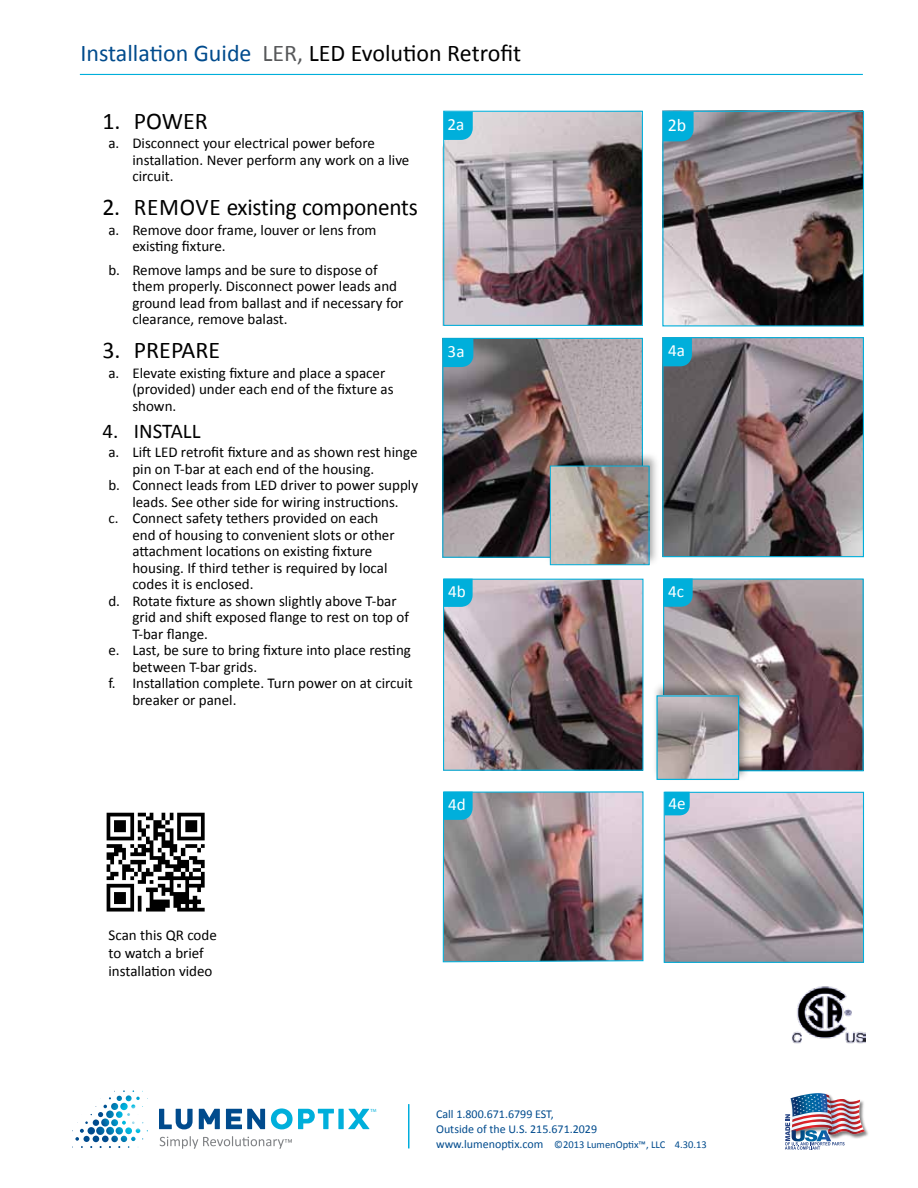
<style>
.page{position:relative;width:918px;height:1188px;background:#fff}
.page>*{position:absolute;margin:0;border:0;box-sizing:border-box;transform-origin:0 0}
.t1{font:24px "Calibri";color:#000}
.t2{font:21px "Calibri";color:#000}
.t3{font:18px "Calibri";color:#fff}
.t4{font:17.1px "Calibri";color:#fff}
.t5{font:15px/16.5px "Calibri";color:#000}
.t6{font:12px/15px "Calibri";color:#004b8d}
.t7{font:10.5px "Calibri";color:#004b8d}
.t8{font:300 4.5px "Helvetica";color:#00afdb}
.s1{color:#004b8d}
.s2{color:#58595b}
.s3{font-size:12px}
</style>
<div class="page">
<img style="left:442px;top:113px;width:199px;height:213px">
<img style="left:664px;top:339px;width:198px;height:216px">
<div style="left:662px;top:337px;width:202px;height:220px;border:1px solid #00afdb"></div>
<svg style="left:159px;top:1109px;width:34px;height:20px"></svg>
<svg style="left:199px;top:1109px;width:21px;height:20px"></svg>
<svg style="left:226px;top:1109px;width:39px;height:20px"></svg>
<svg style="left:271px;top:1108px;width:63px;height:21px"></svg>
<div style="left:338px;top:1109px;width:6px;height:20px;background:#00afdb"></div>
<svg style="left:348px;top:1109px;width:22px;height:20px"></svg>
<svg style="left:72px;top:1090px;width:76px;height:58px"></svg>
<svg style="left:160px;top:1136px;width:132px;height:13px"></svg>
<img style="left:865px;top:1126px;width:3px;height:11px">
<img style="left:785px;top:1093px;width:80px;height:57px">
<hr style="left:408px;top:1104px;width:2px;height:44px;background:#00addd">
<hr style="left:80px;top:74px;width:783px;height:1px;background:#00afdb">
<svg style="left:663px;top:338px;width:29px;height:28px"></svg>
<img style="left:442px;top:791px;width:202px;height:172px">
<img style="left:445px;top:581px;width:196px;height:188px">
<div style="left:443px;top:579px;width:200px;height:192px;border:1px solid #00afdb"></div>
<svg style="left:444px;top:579px;width:29px;height:28px"></svg>
<img style="left:666px;top:794px;width:196px;height:167px">
<div style="left:664px;top:792px;width:200px;height:171px;border:1px solid #00afdb"></div>
<svg style="left:665px;top:792px;width:25px;height:23px"></svg>
<img style="left:106px;top:812px;width:99px;height:100px">
<div style="left:443px;top:111px;width:200px;height:215px;border:1px solid #00afdb"></div>
<svg style="left:444px;top:112px;width:29px;height:28px"></svg>
<img style="left:664px;top:113px;width:198px;height:211px">
<div style="left:662px;top:111px;width:202px;height:215px;border:1px solid #00afdb"></div>
<svg style="left:663px;top:112px;width:31px;height:29px"></svg>
<img style="left:444px;top:340px;width:197px;height:216px">
<div style="left:442px;top:338px;width:201px;height:220px;border:1px solid #00afdb"></div>
<svg style="left:443px;top:339px;width:30px;height:28px"></svg>
<img style="left:665px;top:580px;width:197px;height:189px">
<div style="left:663px;top:578px;width:201px;height:193px;border:1px solid #00afdb"></div>
<svg style="left:664px;top:578px;width:29px;height:29px"></svg>
<div style="left:652px;top:682px;width:98px;height:99px;background:#000;opacity:.36"></div>
<img style="left:658px;top:697px;width:79px;height:81px">
<div style="left:656px;top:695px;width:83px;height:85px;border:1px solid #00afdb"></div>
<div style="left:545px;top:452px;width:115px;height:115px;background:#000;opacity:.36"></div>
<img style="left:552px;top:468px;width:95px;height:95px">
<div style="left:550px;top:466px;width:99px;height:99px;border:1px solid #00afdb"></div>
<img style="left:792px;top:986px;width:73px;height:58px">
<h1 class="t1" style="left:80px;top:38px;width:442px"><span class="s1">Installation Guide</span> <span class="s2">LER,</span> LED Evolution Retrofit</h1>
<h1 class="t1" style="left:102px;top:106px;width:107px">1. POWER</h1>
<p class="t5" style="left:132px;top:135px;width:279px;text-indent:-24px">a. Disconnect your electrical power before installation. Never perform any work on a live circuit.</p>
<h1 class="t1" style="left:102px;top:192px;width:60px">2. Remove</h1>
<h1 class="t1" style="left:227px;top:192px;width:193px">existing components</h1>
<p class="t5" style="left:132px;top:222px;width:246px;text-indent:-24px">a. Remove door frame, louver or lens from existing fixture.</p>
<p class="t5" style="left:132px;top:262px;width:273px;text-indent:-24px">b. Remove lamps and be sure to dispose of them properly. Disconnect power leads and ground lead from ballast and if necessary for clearance, remove balast.</p>
<h1 class="t1" style="left:102px;top:335px;width:119px">3. PREPARE</h1>
<p class="t5" style="left:132px;top:364px;width:263px;text-indent:-24px">a. Elevate existing fixture and place a spacer (provided) under each end of the fixture as shown.</p>
<h2 class="t2" style="left:102px;top:417px;width:100px">4. INSTALL</h2>
<p class="t5" style="left:108px;top:444px;width:311px">a. Lift LED retrofit fixture and as shown rest hinge</p>
<p class="t5" style="left:132px;top:461px;width:243px">pin on T-bar at each end of the housing.</p>
<p class="t5" style="left:108px;top:477px;width:311px">b. Connect leads from LED driver to power supply</p>
<p class="t5" style="left:132px;top:494px;width:268px">leads. See other side for wiring instructions.</p>
<p class="t5" style="left:108px;top:510px;width:272px">c. Connect safety tethers provided on each</p>
<p class="t5" style="left:132px;top:527px;width:264px">end of housing to convenient slots or other</p>
<p class="t5" style="left:132px;top:543px;width:242px">attachment locations on existing fixture</p>
<p class="t5" style="left:132px;top:560px;width:257px">housing. If third tether is required by local</p>
<p class="t5" style="left:132px;top:576px;width:123px">codes it is enclosed.</p>
<p class="t5" style="left:108px;top:593px;width:290px">d. Rotate fixture as shown slightly above T-bar</p>
<p class="t5" style="left:132px;top:609px;width:278px">grid and shift exposed flange to rest on top of</p>
<p class="t5" style="left:132px;top:626px;width:77px">T-bar flange.</p>
<p class="t5" style="left:108px;top:642px;width:304px">e. Last, be sure to bring fixture into place resting</p>
<p class="t5" style="left:132px;top:659px;width:126px">between T-bar grids.</p>
<p class="t5" style="left:108px;top:675px;width:306px">f. Installation complete. Turn power on at circuit</p>
<p class="t5" style="left:132px;top:692px;width:106px">breaker or panel.</p>
<p class="t4" style="left:448px;top:114px;width:18px">2a</p>
<p class="t3" style="left:668px;top:114px;width:20px">2b</p>
<p class="t4" style="left:448px;top:341px;width:18px">3a</p>
<p class="t4" style="left:448px;top:581px;width:19px">4b</p>
<p class="t4" style="left:668px;top:340px;width:18px">4a</p>
<p class="t4" style="left:668px;top:580px;width:17px">4c</p>
<p class="t4" style="left:448px;top:794px;width:19px">4d</p>
<p class="t4" style="left:668px;top:793px;width:19px">4e</p>
<p class="t5" style="left:109px;top:926px;width:110px;line-height:18px">Scan this QR code to watch a brief installation video</p>
<p class="t8" style="left:371px;top:1107px;width:7px">TM</p>
<p class="t6" style="left:436px;top:1107px;width:163px">Call 1.800.671.6799 EST,<br>Outside of the U.S. 215.671.2029</p>
<p class="t7" style="left:436px;top:1138px;width:272px"><span class="s3">www.lumenoptix.com</span> ©2013 LumenOptix™, LLC 4.30.13</p>
</div>
